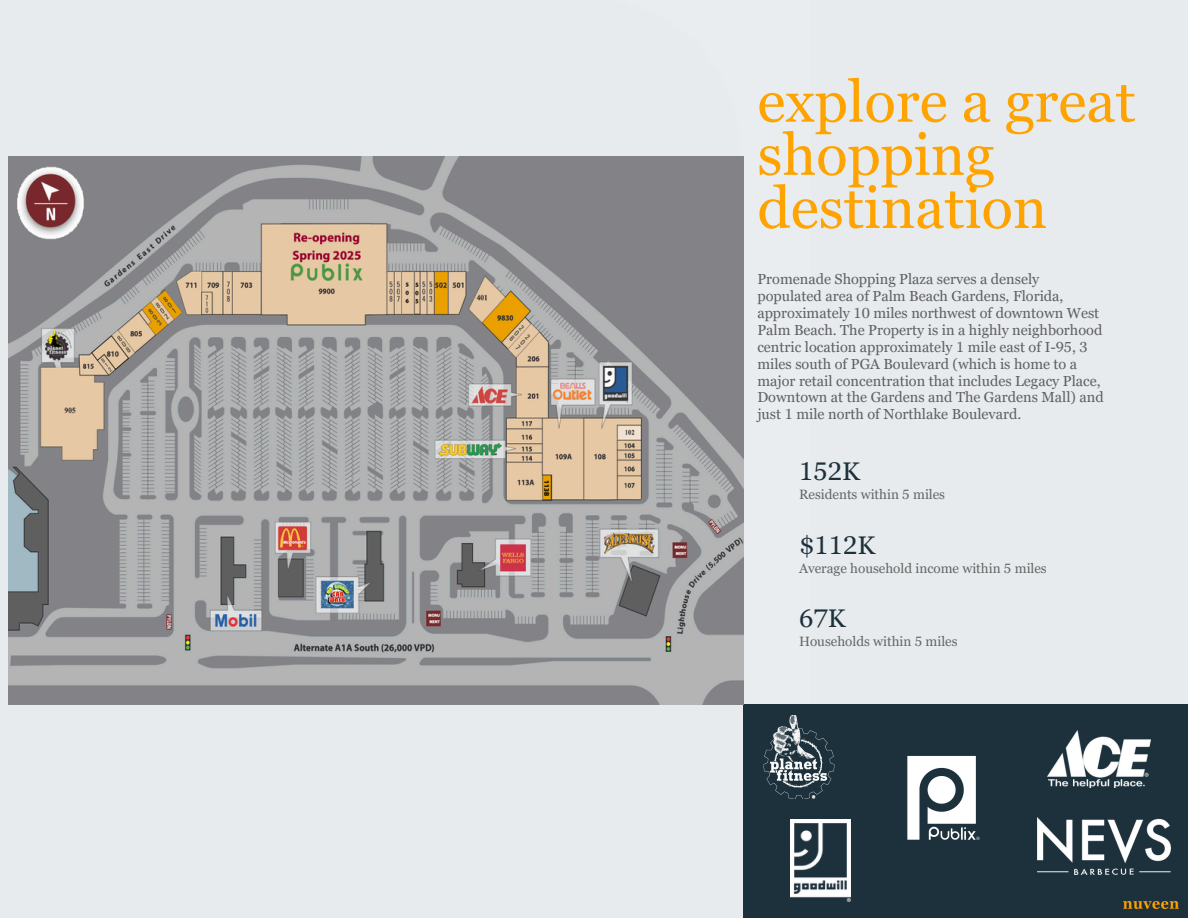
<style>
.page{position:relative;width:1188px;height:918px;background:#e8ebed}
.page>*{position:absolute;margin:0;border:0;box-sizing:border-box;transform-origin:0 0}
.t1{font:58.05px/53.1px "Georgia Pro";color:#ffa300}
.t2{font:25.5px "Georgia Pro";color:#1d313c}
.t3{font:14.55px/16.8px "Georgia Pro";color:#605f68}
.t4{font:13.5px "Georgia Pro";color:#666}
</style>
<div class="page">
<div style="left:743px;top:705px;width:445px;height:213px;background:#1d313c"></div>
<img style="left:1124px;top:901px;width:55px;height:7px">
<img style="left:763px;top:716px;width:72px;height:83px">
<img style="left:907px;top:755px;width:73px;height:85px">
<img style="left:1047px;top:731px;width:104px;height:57px">
<img style="left:1038px;top:818px;width:132px;height:57px">
<img style="left:791px;top:819px;width:59px;height:82px">
<img style="left:9px;top:157px;width:734px;height:548px">
<p class="t1" style="left:757px;top:75px;width:380px">explore a great shopping destination</p>
<p class="t3" style="left:757px;top:271px;width:348px">Promenade Shopping Plaza serves a densely populated area of Palm Beach Gardens, Florida, approximately 10 miles northwest of downtown West Palm Beach. The Property is in a highly neighborhood centric location approximately 1 mile east of I-95, 3 miles south of PGA Boulevard (which is home to a major retail concentration that includes Legacy Place, Downtown at the Gardens and The Gardens Mall) and just 1 mile north of Northlake Boulevard.</p>
<p class="t2" style="left:799px;top:457px;width:62px">152K</p>
<p class="t4" style="left:799px;top:487px;width:148px">Residents within 5 miles</p>
<p class="t2" style="left:799px;top:530px;width:78px">$112K</p>
<h1 class="t4" style="left:799px;top:561px;width:249px">Average household income within 5 miles</h1>
<p class="t2" style="left:799px;top:604px;width:48px">67K</p>
<p class="t4" style="left:799px;top:634px;width:160px">Households within 5 miles</p>
</div>
